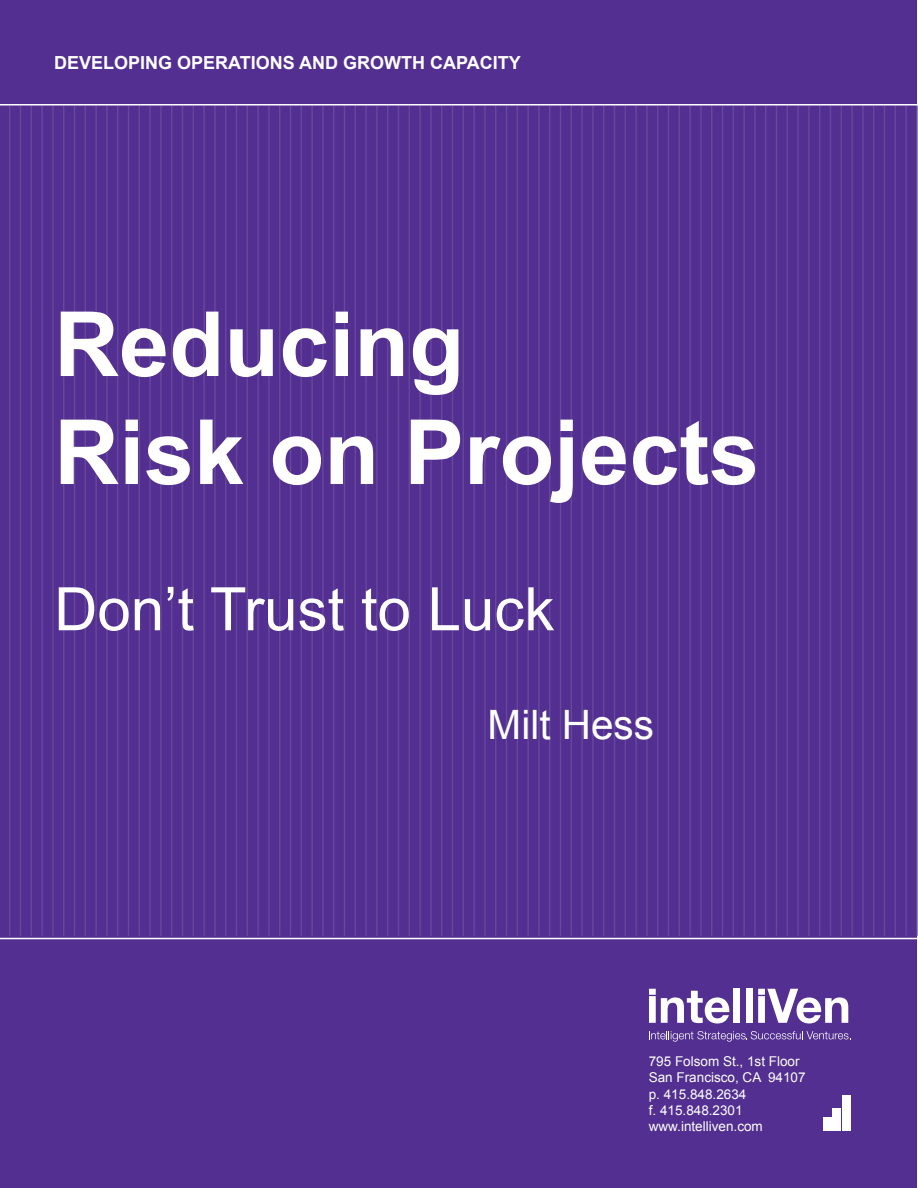
<style>
.page{position:relative;width:918px;height:1188px;background:#fff}
.page>*{position:absolute;margin:0;border:0;box-sizing:border-box;transform-origin:0 0}
.Heading_1_Title_Page{font:700 90px "Arial";color:#fff}
.Heading_1_Title_Page-2{font:60px "Arial";color:#fff}
.t1{font:40.5px "Arial";color:#fff}
.Heading_4{font:700 18px "Arial";color:#fff}
.t2{font:13.5px "Arial";color:#fff}
</style>
<div class="page">
<div style="left:1px;top:1px;width:916px;height:1187px;background:#522f90"></div>
<hr style="left:9px;top:105px;width:1px;height:831px;background:#66479b">
<hr style="left:20px;top:105px;width:1px;height:831px;background:#66479b">
<hr style="left:31px;top:105px;width:1px;height:831px;background:#66479b">
<hr style="left:41px;top:105px;width:2px;height:831px;background:#66479b">
<hr style="left:52px;top:105px;width:2px;height:831px;background:#66479b">
<hr style="left:63px;top:105px;width:1px;height:831px;background:#66479b">
<hr style="left:74px;top:105px;width:1px;height:831px;background:#66479b">
<hr style="left:85px;top:105px;width:1px;height:831px;background:#66479b">
<hr style="left:95px;top:105px;width:2px;height:831px;background:#66479b">
<hr style="left:106px;top:105px;width:2px;height:831px;background:#66479b">
<hr style="left:117px;top:105px;width:1px;height:831px;background:#66479b">
<hr style="left:128px;top:105px;width:1px;height:831px;background:#66479b">
<hr style="left:139px;top:105px;width:1px;height:831px;background:#66479b">
<hr style="left:149px;top:105px;width:2px;height:831px;background:#66479b">
<hr style="left:160px;top:105px;width:2px;height:831px;background:#66479b">
<hr style="left:171px;top:105px;width:1px;height:831px;background:#66479b">
<hr style="left:182px;top:105px;width:1px;height:831px;background:#66479b">
<hr style="left:193px;top:105px;width:1px;height:831px;background:#66479b">
<hr style="left:203px;top:105px;width:2px;height:831px;background:#66479b">
<hr style="left:214px;top:105px;width:2px;height:831px;background:#66479b">
<hr style="left:225px;top:105px;width:1px;height:831px;background:#66479b">
<hr style="left:236px;top:105px;width:1px;height:831px;background:#66479b">
<hr style="left:247px;top:105px;width:1px;height:831px;background:#66479b">
<hr style="left:257px;top:105px;width:2px;height:831px;background:#66479b">
<hr style="left:268px;top:105px;width:2px;height:831px;background:#66479b">
<hr style="left:279px;top:105px;width:1px;height:831px;background:#66479b">
<hr style="left:290px;top:105px;width:1px;height:831px;background:#66479b">
<hr style="left:301px;top:105px;width:1px;height:831px;background:#66479b">
<hr style="left:311px;top:105px;width:2px;height:831px;background:#66479b">
<hr style="left:322px;top:105px;width:2px;height:831px;background:#66479b">
<hr style="left:333px;top:105px;width:1px;height:831px;background:#66479b">
<hr style="left:344px;top:105px;width:1px;height:831px;background:#66479b">
<hr style="left:355px;top:105px;width:1px;height:831px;background:#66479b">
<hr style="left:365px;top:105px;width:2px;height:831px;background:#66479b">
<hr style="left:376px;top:105px;width:2px;height:831px;background:#66479b">
<hr style="left:387px;top:105px;width:1px;height:831px;background:#66479b">
<hr style="left:398px;top:105px;width:1px;height:831px;background:#66479b">
<hr style="left:409px;top:105px;width:1px;height:831px;background:#66479b">
<hr style="left:419px;top:105px;width:2px;height:831px;background:#66479b">
<hr style="left:430px;top:105px;width:2px;height:831px;background:#66479b">
<hr style="left:441px;top:105px;width:1px;height:831px;background:#66479b">
<hr style="left:452px;top:105px;width:1px;height:831px;background:#66479b">
<hr style="left:463px;top:105px;width:1px;height:831px;background:#66479b">
<hr style="left:473px;top:105px;width:2px;height:831px;background:#66479b">
<hr style="left:484px;top:105px;width:2px;height:831px;background:#66479b">
<hr style="left:495px;top:105px;width:1px;height:831px;background:#66479b">
<hr style="left:506px;top:105px;width:1px;height:831px;background:#66479b">
<hr style="left:517px;top:105px;width:1px;height:831px;background:#66479b">
<hr style="left:527px;top:105px;width:2px;height:831px;background:#66479b">
<hr style="left:538px;top:105px;width:2px;height:831px;background:#66479b">
<hr style="left:549px;top:105px;width:1px;height:831px;background:#66479b">
<hr style="left:560px;top:105px;width:1px;height:831px;background:#66479b">
<hr style="left:571px;top:105px;width:1px;height:831px;background:#66479b">
<hr style="left:581px;top:105px;width:2px;height:831px;background:#66479b">
<hr style="left:592px;top:105px;width:2px;height:831px;background:#66479b">
<hr style="left:603px;top:105px;width:1px;height:831px;background:#66479b">
<hr style="left:614px;top:105px;width:1px;height:831px;background:#66479b">
<hr style="left:625px;top:105px;width:1px;height:831px;background:#66479b">
<hr style="left:635px;top:105px;width:2px;height:831px;background:#66479b">
<hr style="left:646px;top:105px;width:2px;height:831px;background:#66479b">
<hr style="left:657px;top:105px;width:1px;height:831px;background:#66479b">
<hr style="left:668px;top:105px;width:1px;height:831px;background:#66479b">
<hr style="left:679px;top:105px;width:1px;height:831px;background:#66479b">
<hr style="left:689px;top:105px;width:2px;height:831px;background:#66479b">
<hr style="left:700px;top:105px;width:2px;height:831px;background:#66479b">
<hr style="left:711px;top:105px;width:1px;height:831px;background:#66479b">
<hr style="left:722px;top:105px;width:1px;height:831px;background:#66479b">
<hr style="left:733px;top:105px;width:1px;height:831px;background:#66479b">
<hr style="left:743px;top:105px;width:2px;height:831px;background:#66479b">
<hr style="left:754px;top:105px;width:2px;height:831px;background:#66479b">
<hr style="left:765px;top:105px;width:1px;height:831px;background:#66479b">
<hr style="left:776px;top:105px;width:1px;height:831px;background:#66479b">
<hr style="left:787px;top:105px;width:1px;height:831px;background:#66479b">
<hr style="left:797px;top:105px;width:2px;height:831px;background:#66479b">
<hr style="left:808px;top:105px;width:2px;height:831px;background:#66479b">
<hr style="left:819px;top:105px;width:1px;height:831px;background:#66479b">
<hr style="left:830px;top:105px;width:1px;height:831px;background:#66479b">
<hr style="left:841px;top:105px;width:1px;height:831px;background:#66479b">
<hr style="left:851px;top:105px;width:2px;height:831px;background:#66479b">
<hr style="left:862px;top:105px;width:2px;height:831px;background:#66479b">
<hr style="left:873px;top:105px;width:1px;height:831px;background:#66479b">
<hr style="left:884px;top:105px;width:1px;height:831px;background:#66479b">
<hr style="left:895px;top:105px;width:1px;height:831px;background:#66479b">
<hr style="left:905px;top:105px;width:2px;height:831px;background:#66479b">
<hr style="left:916px;top:105px;width:2px;height:831px;background:#66479b">
<hr style="left:0;top:938px;width:918px;height:1px;background:#fff">
<hr style="left:0;top:104px;width:918px;height:2px;background:#fff">
<div style="left:734px;top:989px;width:6px;height:34px;background:#fff"></div>
<div style="left:746px;top:989px;width:7px;height:34px;background:#fff"></div>
<svg style="left:649px;top:989px;width:81px;height:34px"></svg>
<svg style="left:758px;top:989px;width:90px;height:34px"></svg>
<svg style="left:649px;top:1031px;width:202px;height:11px"></svg>
<div style="left:823px;top:1117px;width:8px;height:14px;background:#fff"></div>
<div style="left:833px;top:1109px;width:8px;height:22px;background:#fff"></div>
<div style="left:842px;top:1104px;width:8px;height:27px;background:#fff"></div>
<div style="left:842px;top:1095px;width:8px;height:7px;background:#fff"></div>
<p class="Heading_4" style="left:54px;top:51px;width:468px">DEVELOPING OPERATIONS AND GROWTH CAPACITY</p>
<p class="Heading_1_Title_Page" style="left:54px;top:285px;width:412px">Reducing</p>
<p class="Heading_1_Title_Page" style="left:54px;top:393px;width:707px">Risk on Projects</p>
<p class="Heading_1_Title_Page-2" style="left:54px;top:570px;width:502px">Don’t Trust to Luck</p>
<p class="t1" style="left:488px;top:698px;width:168px">Milt Hess</p>
<p class="t2" style="left:649px;top:1053px;width:152px">795 Folsom St., 1st Floor</p>
<p class="t2" style="left:649px;top:1069px;width:158px">San Francisco, CA 94107</p>
<p class="t2" style="left:649px;top:1085px;width:99px">p. 415.848.2634</p>
<p class="t2" style="left:649px;top:1101px;width:95px">f. 415.848.2301</p>
<p class="t2" style="left:649px;top:1117px;width:116px">www.intelliven.com</p>
</div>
